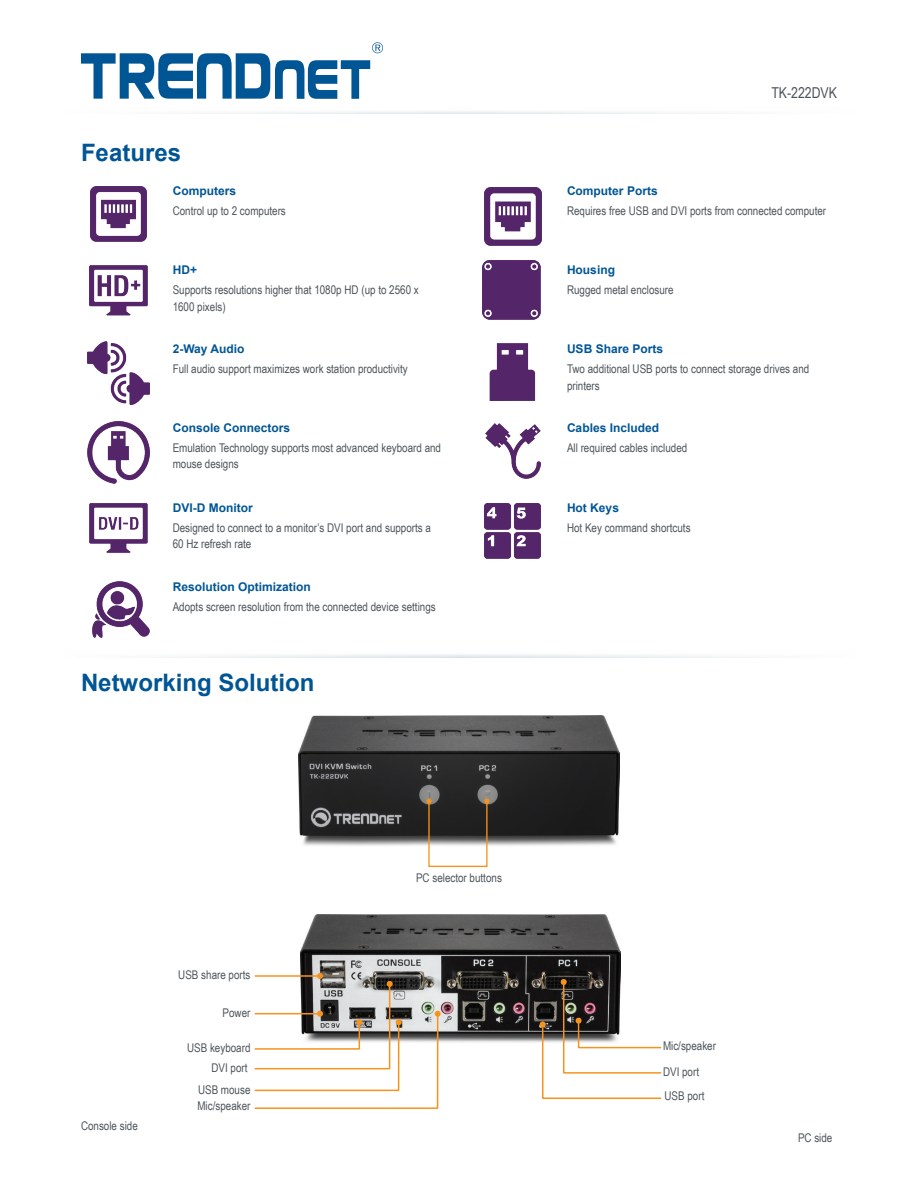
<style>
.page{position:relative;width:918px;height:1188px;background:#fff}
.page>*{position:absolute;margin:0;border:0;box-sizing:border-box;transform-origin:0 0}
.t1{font:700 24px "Arial";color:#005595}
.t2{font:15px "Arial Narrow";color:#4d545a}
.callout{font:12px/16.5px "Arial Narrow";color:#4d545a}
.t3{font:700 12px "Arial";color:#005595}
</style>
<div class="page">
<svg style="left:201px;top:111px;width:517px;height:3px"></svg>
<svg style="left:81px;top:42px;width:302px;height:57px"></svg>
<img style="left:484px;top:187px;width:58px;height:58px">
<div style="left:482px;top:261px;width:58px;height:58px;background:#542569"></div>
<img style="left:489px;top:344px;width:47px;height:56px">
<img style="left:485px;top:423px;width:55px;height:55px">
<img style="left:485px;top:503px;width:55px;height:55px">
<img style="left:92px;top:581px;width:58px;height:57px">
<img style="left:90px;top:503px;width:57px;height:50px">
<img style="left:88px;top:422px;width:61px;height:61px">
<img style="left:87px;top:342px;width:63px;height:62px">
<img style="left:90px;top:266px;width:58px;height:50px">
<img style="left:91px;top:187px;width:55px;height:55px">
<img style="left:299px;top:716px;width:320px;height:130px">
<div style="left:428px;top:801px;width:60px;height:66px;border:1px solid #f7931d"></div>
<svg style="left:426px;top:799px;width:6px;height:5px"></svg>
<svg style="left:484px;top:799px;width:6px;height:5px"></svg>
<img style="left:300px;top:915px;width:320px;height:128px">
<svg style="left:254px;top:973px;width:187px;height:136px"></svg>
<svg style="left:540px;top:979px;width:122px;height:120px"></svg>
<p class="t1" style="left:81px;top:136px;width:102px">Features</p>
<p class="t3" style="left:173px;top:183px;width:65px">Computers</p>
<p class="callout" style="left:173px;top:202px;width:115px">Control up to 2 computers</p>
<p class="t3" style="left:173px;top:262px;width:26px">HD+</p>
<p class="callout" style="left:173px;top:281px;width:248px">Supports resolutions higher that 1080p HD (up to 2560 x<br>1600 pixels)</p>
<p class="t3" style="left:173px;top:341px;width:73px">2-Way Audio</p>
<p class="callout" style="left:173px;top:360px;width:237px">Full audio support maximizes work station productivity</p>
<p class="t3" style="left:173px;top:420px;width:119px">Console Connectors</p>
<p class="callout" style="left:173px;top:439px;width:270px">Emulation Technology supports most advanced keyboard and mouse designs</p>
<p class="t3" style="left:173px;top:500px;width:81px">DVI-D Monitor</p>
<p class="callout" style="left:173px;top:519px;width:260px">Designed to connect to a monitor’s DVI port and supports a<br>60 Hz refresh rate</p>
<p class="t3" style="left:173px;top:579px;width:140px">Resolution Optimization</p>
<p class="callout" style="left:173px;top:598px;width:265px">Adopts screen resolution from the connected device settings</p>
<p class="t1" style="left:81px;top:667px;width:235px">Networking Solution</p>
<p class="t2" style="left:771px;top:81px;width:67px">TK-222DVK</p>
<p class="t3" style="left:567px;top:183px;width:92px">Computer Ports</p>
<p class="callout" style="left:567px;top:202px;width:261px">Requires free USB and DVI ports from connected computer</p>
<p class="t3" style="left:567px;top:262px;width:49px">Housing</p>
<p class="callout" style="left:567px;top:281px;width:108px">Rugged metal enclosure</p>
<p class="t3" style="left:567px;top:341px;width:98px">USB Share Ports</p>
<p class="callout" style="left:567px;top:360px;width:244px">Two additional USB ports to connect storage drives and printers</p>
<p class="t3" style="left:567px;top:420px;width:94px">Cables Included</p>
<p class="callout" style="left:567px;top:439px;width:122px">All required cables included</p>
<p class="t3" style="left:567px;top:500px;width:54px">Hot Keys</p>
<p class="callout" style="left:567px;top:519px;width:125px">Hot Key command shortcuts</p>
<p class="callout" style="left:81px;top:1117px;width:58px">Console side</p>
<p class="callout" style="left:178px;top:966px;width:74px">USB share ports</p>
<p class="callout" style="left:223px;top:1004px;width:29px">Power</p>
<p class="callout" style="left:187px;top:1039px;width:65px">USB keyboard</p>
<p class="callout" style="left:198px;top:1081px;width:54px">USB mouse</p>
<p class="callout" style="left:197px;top:1097px;width:55px">Mic/speaker</p>
<p class="callout" style="left:211px;top:1059px;width:38px">DVI port</p>
<p class="callout" style="left:416px;top:870px;width:87px">PC selector buttons</p>
<p class="callout" style="left:663px;top:1037px;width:55px">Mic/speaker</p>
<p class="callout" style="left:663px;top:1063px;width:38px">DVI port</p>
<p class="callout" style="left:664px;top:1087px;width:41px">USB port</p>
<p class="callout" style="left:798px;top:1129px;width:36px">PC side</p>
</div>
